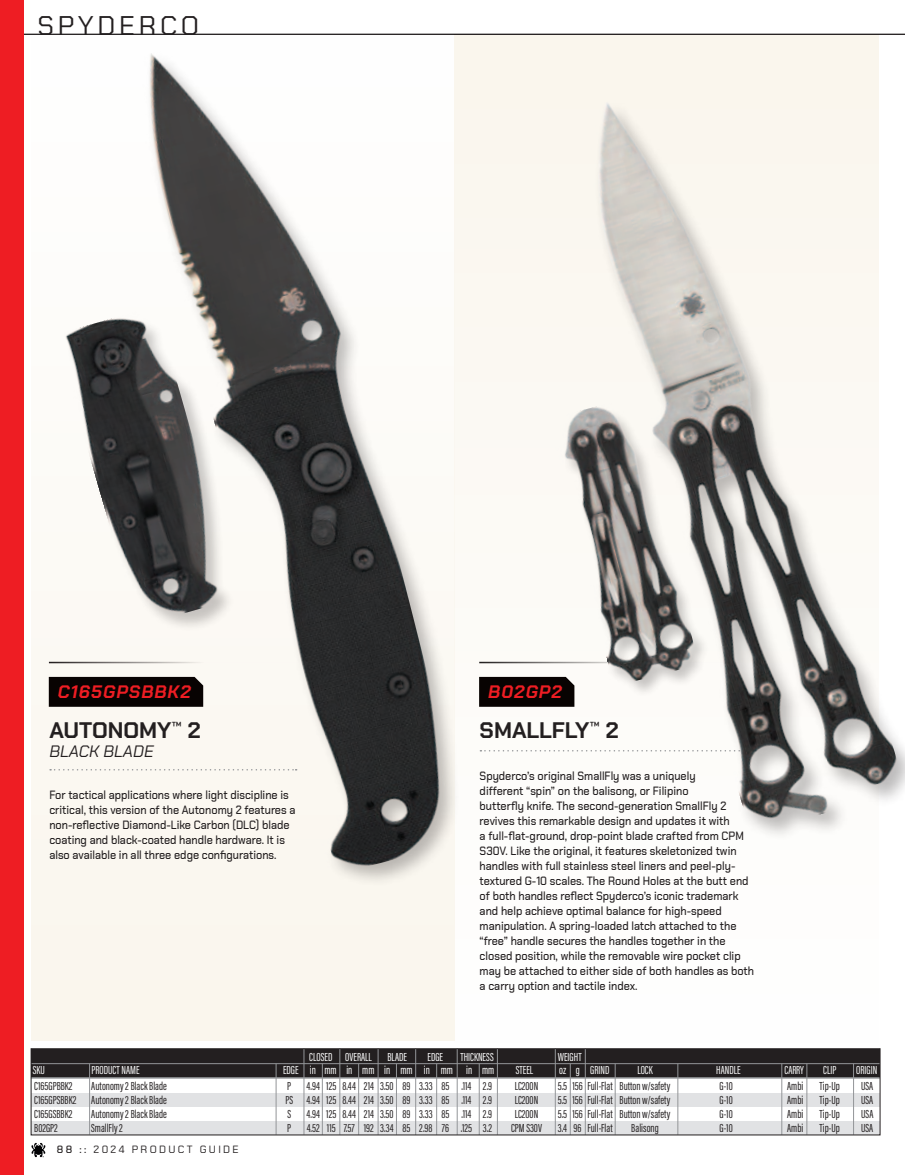
<style>
.page{position:relative;width:905px;height:1175px;background:#fff}
.page>*{position:absolute;margin:0;border:0;box-sizing:border-box;transform-origin:0 0}
.t1{font:27px "Chakra Petch";letter-spacing:.14em;color:#231f20}
.t2{font:700 22.5px "Chakra Petch";color:#231f20}
.t3{font:italic 700 18px "Chakra Petch";letter-spacing:.06em;color:#ee1d23}
.t4{font:italic 16.5px "Chakra Petch";color:#231f20}
.t5{font:500 12px/15px "Chakra Petch";color:#231f20;scale:.9 1}
.t6{font:12px "Acumin Variable Concept";color:#231f20}
.t7{font:12px "Acumin Variable Concept";color:#fff}
.t8{font:10.5px "Chakra Petch";letter-spacing:.22em;color:#231f20}
.s1{font-weight:500}
</style>
<div class="page">
<hr style="left:24px;top:34px;width:880px;height:1px;background:#231f20">
<svg style="left:31px;top:1142px;width:15px;height:15px"></svg>
<div style="left:31px;top:1048px;width:849px;height:29px;background:#231f20"></div>
<div style="left:31px;top:1093px;width:848px;height:14px;background:#e1e2e4"></div>
<div style="left:31px;top:1121px;width:848px;height:14px;background:#e1e2e4"></div>
<hr style="left:436px;top:1063px;width:1px;height:71px;background:#939598">
<hr style="left:276px;top:1063px;width:1px;height:71px;background:#939598">
<hr style="left:322px;top:1063px;width:1px;height:71px;background:#939598">
<hr style="left:358px;top:1063px;width:1px;height:71px;background:#939598">
<hr style="left:396px;top:1063px;width:1px;height:71px;background:#939598">
<hr style="left:457px;top:1048px;width:1px;height:86px;background:#939598">
<hr style="left:570px;top:1063px;width:1px;height:71px;background:#939598">
<hr style="left:89px;top:1063px;width:1px;height:71px;background:#939598">
<hr style="left:303px;top:1048px;width:1px;height:86px;background:#939598">
<hr style="left:339px;top:1048px;width:1px;height:86px;background:#939598">
<hr style="left:378px;top:1048px;width:1px;height:86px;background:#939598">
<hr style="left:415px;top:1048px;width:1px;height:86px;background:#939598">
<hr style="left:479px;top:1063px;width:1px;height:71px;background:#939598">
<hr style="left:497px;top:1048px;width:1px;height:86px;background:#939598">
<hr style="left:585px;top:1048px;width:1px;height:86px;background:#939598">
<hr style="left:614px;top:1063px;width:1px;height:71px;background:#939598">
<hr style="left:677px;top:1063px;width:1px;height:71px;background:#939598">
<hr style="left:781px;top:1063px;width:1px;height:71px;background:#939598">
<hr style="left:806px;top:1063px;width:1px;height:71px;background:#939598">
<hr style="left:31px;top:1063px;width:848px;height:1px;background:#939598">
<hr style="left:31px;top:1077px;width:848px;height:1px;background:#939598">
<hr style="left:853px;top:1063px;width:1px;height:71px;background:#939598">
<hr style="left:555px;top:1048px;width:1px;height:86px;background:#939598">
<div style="left:31px;top:1048px;width:849px;height:87px;border:1px solid #231f20"></div>
<div style="left:455px;top:34px;width:424px;height:1008px;background:linear-gradient(to right,#fcfbf7,#fefdfb)"></div>
<div style="left:31px;top:34px;width:424px;height:1007px;background:#faf6ed"></div>
<div style="left:0;top:0;width:24px;height:1174px;background:#ee1d23"></div>
<div style="left:49px;top:677px;width:73px;height:29px;background:#080302"></div>
<svg style="left:50px;top:769px;width:70px;height:1px"></svg>
<div style="left:479px;top:677px;width:63px;height:29px;background:#080302"></div>
<svg style="left:480px;top:750px;width:62px;height:1px"></svg>
<hr style="left:49px;top:661px;width:265px;height:2px;background:#231f20">
<hr style="left:479px;top:661px;width:265px;height:2px;background:#231f20">
<img style="left:55px;top:306px;width:67px;height:245px">
<img style="left:122px;top:33px;width:348px;height:843px">
<img style="left:542px;top:76px;width:362px;height:758px">
<h1 class="t1" style="left:37px;top:9px;width:163px">SPYDERCO</h1>
<h3 class="t3" style="left:58px;top:681px;width:134px">C165GPSBBK2</h3>
<h2 class="t2" style="left:49px;top:717px;width:153px">AUTONOMY<sup>#</sup> 2</h2>
<h3 class="t4" style="left:49px;top:741px;width:106px">BLACK BLADE</h3>
<p class="t5" style="left:49px;top:788px;width:275px">For tactical applications where light discipline is critical, this version of the Autonomy 2 features a non-renective Diamond-Like Carbon (DLC) blade coating and black-coated handle hardware. It is also available in all three edge conogurations.</p>
<h3 class="t3" style="left:488px;top:681px;width:75px">B02GP2</h3>
<h2 class="t2" style="left:479px;top:717px;width:140px">SMALLFLY<sup>#</sup> 2</h2>
<p class="t5" style="left:479px;top:769px;width:306px">Spyderco9s original SmallFly was a uniquely<br>different &lt;spin= on the balisong, or Filipino<br>butterny knife. The second-generation SmallFly 2 revives this remarkable design and updates it with<br>a full-nat-ground, drop-point blade crafted from CPM S30V. Like the original, it features skeletonized twin handles with full stainless steel liners and peel-ply&shy;textured G-10 scales. The Round Holes at the butt end of both handles renect Spyderco9s iconic trademark and help achieve optimal balance for high-speed manipulation. A spring-loaded latch attached to the &lt;free= handle secures the handles together in the closed position, while the removable wire pocket clip may be attached to either side of both handles as both a carry option and tactile index.</p>
<p class="t7" style="left:309px;top:1052px;width:64px">CLOSED OVERALL</p>
<p class="t7" style="left:387px;top:1052px;width:21px">BLADE</p>
<p class="t7" style="left:427px;top:1052px;width:17px">EDGE</p>
<p class="t7" style="left:460px;top:1052px;width:35px">THICKNESS</p>
<p class="t7" style="left:557px;top:1052px;width:25px">WEIGHT</p>
<p class="t7" style="left:33px;top:1066px;width:14px">SKU</p>
<p class="t7" style="left:91px;top:1066px;width:50px">PRODUCT NAME</p>
<p class="t7" style="left:283px;top:1066px;width:213px">EDGE in mm in mm in mm in mm in mm</p>
<p class="t7" style="left:516px;top:1066px;width:19px">STEEL</p>
<p class="t7" style="left:559px;top:1066px;width:52px">oz g GRIND</p>
<p class="t7" style="left:637px;top:1066px;width:17px">LOCK</p>
<p class="t7" style="left:716px;top:1066px;width:26px">HANDLE</p>
<p class="t7" style="left:784px;top:1066px;width:21px">CARRY</p>
<p class="t7" style="left:823px;top:1066px;width:15px">CLIP</p>
<p class="t7" style="left:856px;top:1066px;width:23px">ORIGIN</p>
<p class="t6" style="left:34px;top:1082px;width:40px">C165GPBBK2</p>
<p class="t6" style="left:91px;top:1082px;width:77px">Autonomy 2 Black Blade</p>
<p class="t6" style="left:287px;top:1082px;width:5px">P</p>
<p class="t6" style="left:306px;top:1082px;width:187px">4.94 125 8.44 214 3.50 89 3.33 85 .114 2.9</p>
<p class="t6" style="left:514px;top:1082px;width:25px">LC200N</p>
<p class="t6" style="left:557px;top:1082px;width:114px">5.5 156 Full-Flat Button w/safety</p>
<p class="t6" style="left:719px;top:1082px;width:15px">G-10</p>
<p class="t6" style="left:787px;top:1082px;width:18px">Ambi</p>
<p class="t6" style="left:819px;top:1082px;width:22px">Tip-Up</p>
<p class="t6" style="left:861px;top:1082px;width:14px">USA</p>
<p class="t6" style="left:34px;top:1095px;width:134px">C165GPSBBK2 Autonomy 2 Black Blade</p>
<p class="t6" style="left:285px;top:1095px;width:208px">PS 4.94 125 8.44 214 3.50 89 3.33 85 .114 2.9</p>
<p class="t6" style="left:514px;top:1095px;width:25px">LC200N</p>
<p class="t6" style="left:557px;top:1095px;width:114px">5.5 156 Full-Flat Button w/safety</p>
<p class="t6" style="left:719px;top:1095px;width:15px">G-10</p>
<p class="t6" style="left:787px;top:1095px;width:18px">Ambi</p>
<p class="t6" style="left:819px;top:1095px;width:22px">Tip-Up</p>
<p class="t6" style="left:861px;top:1095px;width:14px">USA</p>
<p class="t6" style="left:34px;top:1109px;width:39px">C165GSBBK2</p>
<p class="t6" style="left:91px;top:1109px;width:77px">Autonomy 2 Black Blade</p>
<p class="t6" style="left:287px;top:1109px;width:5px">S</p>
<p class="t6" style="left:306px;top:1109px;width:187px">4.94 125 8.44 214 3.50 89 3.33 85 .114 2.9</p>
<p class="t6" style="left:514px;top:1109px;width:25px">LC200N</p>
<p class="t6" style="left:557px;top:1109px;width:114px">5.5 156 Full-Flat Button w/safety</p>
<p class="t6" style="left:719px;top:1109px;width:15px">G-10</p>
<p class="t6" style="left:787px;top:1109px;width:18px">Ambi</p>
<p class="t6" style="left:819px;top:1109px;width:22px">Tip-Up</p>
<p class="t6" style="left:861px;top:1109px;width:14px">USA</p>
<p class="t6" style="left:34px;top:1123px;width:25px">B02GP2</p>
<p class="t6" style="left:91px;top:1123px;width:33px">SmallFly 2</p>
<p class="t6" style="left:287px;top:1123px;width:5px">P</p>
<p class="t6" style="left:307px;top:1123px;width:187px">4.52 115 7.57 192 3.34 85 2.98 76 .125 3.2</p>
<p class="t6" style="left:511px;top:1123px;width:32px">CPM S30V</p>
<p class="t6" style="left:558px;top:1123px;width:56px">3.4 96 Full-Flat</p>
<p class="t6" style="left:631px;top:1123px;width:29px">Balisong</p>
<p class="t6" style="left:719px;top:1123px;width:15px">G-10</p>
<p class="t6" style="left:787px;top:1123px;width:18px">Ambi</p>
<p class="t6" style="left:819px;top:1123px;width:22px">Tip-Up</p>
<p class="t6" style="left:861px;top:1123px;width:14px">USA</p>
<p class="t8" style="left:57px;top:1143px;width:183px"><span class="s1">88 ::</span> 2024 PRODUCT GUIDE</p>
</div>
